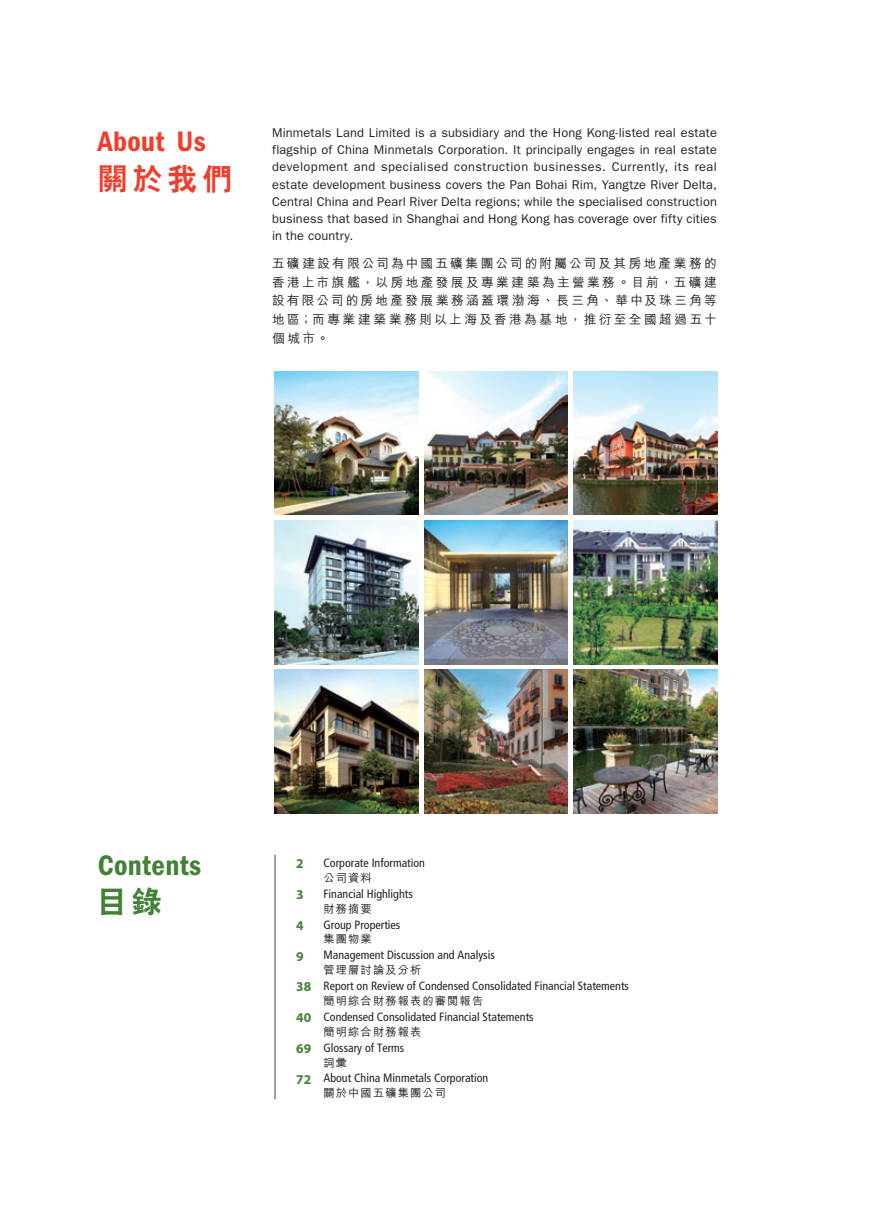
<style>
.page{position:relative;width:893px;height:1212px;background:#fff}
.page>*{position:absolute;margin:0;border:0;box-sizing:border-box;transform-origin:0 0}
.t1{font:800 30px "C Hei 2 HK";color:#ef3e2e}
.t2{font:800 30px "C Hei 2 HK";color:#438136}
.t3{font:29.25px "ITC Franklin Gothic Std Dm Cd";letter-spacing:.015em;color:#438136}
.t4{font:29.25px "ITC Franklin Gothic Std Dm Cd";letter-spacing:.015em;color:#ef3e2e}
.t5{font:700 13.5px "Myriad Pro";color:#438136}
.t6{font:12.75px/17.2px "ITC Franklin Gothic Std";letter-spacing:.01em;color:#231f20;text-align:justify}
.t7{font:500 12.75px/18.8px "M Hei HK";letter-spacing:.19em;color:#231f20;text-align:justify}
.t8{font:condensed 12px "Frutiger LT Std";color:#231f20}
.t9{font:500 11.25px "M Hei HK";letter-spacing:.1em;color:#231f20}
</style>
<div class="page">
<img style="left:424px;top:669px;width:144px;height:144px">
<img style="left:424px;top:520px;width:144px;height:144px">
<img style="left:274px;top:520px;width:144px;height:144px">
<img style="left:574px;top:669px;width:144px;height:144px">
<img style="left:574px;top:371px;width:144px;height:144px">
<img style="left:274px;top:371px;width:144px;height:144px">
<img style="left:574px;top:520px;width:144px;height:144px">
<img style="left:424px;top:371px;width:144px;height:144px">
<img style="left:274px;top:669px;width:144px;height:144px">
<hr style="left:274px;top:855px;width:2px;height:244px;background:#808285">
<p class="t4" style="left:98px;top:124px;width:110px">About Us</p>
<p class="t1" style="left:98px;top:159px;width:136px">關於我們</p>
<p class="t6" style="left:272px;top:124px;width:446px">Minmetals Land Limited is a subsidiary and the Hong Kong-listed real estate flagship of China Minmetals Corporation. It principally engages in real estate development and specialised construction businesses. Currently, its real estate development business covers the Pan Bohai Rim, Yangtze River Delta, Central China and Pearl River Delta regions; while the specialised construction business that based in Shanghai and Hong Kong has coverage over fifty cities in the country.</p>
<p class="t7" style="left:272px;top:253px;width:446px">五礦建設有限公司為中國五礦集團公司的附屬公司及其房地產業務的香港上市旗艦，以房地產發展及專業建築為主營業務。目前，五礦建設有限公司的房地產發展業務涵蓋環渤海、長三角、華中及珠三角等地區；而專業建築業務則以上海及香港為基地，推衍至全國超過五十個城市。</p>
<p class="t3" style="left:98px;top:849px;width:105px">Contents</p>
<p class="t2" style="left:97px;top:882px;width:66px">目錄</p>
<p class="t5" style="left:296px;top:855px;width:9px">2</p>
<p class="t5" style="left:296px;top:886px;width:9px">3</p>
<p class="t5" style="left:296px;top:916px;width:9px">4</p>
<p class="t5" style="left:296px;top:947px;width:9px">9</p>
<p class="t5" style="left:296px;top:978px;width:16px">38</p>
<p class="t5" style="left:296px;top:1009px;width:16px">40</p>
<p class="t5" style="left:296px;top:1039px;width:16px">69</p>
<p class="t5" style="left:296px;top:1070px;width:16px">72</p>
<p class="t8" style="left:323px;top:856px;width:103px">Corporate Information</p>
<p class="t8" style="left:323px;top:887px;width:91px">Financial Highlights</p>
<p class="t8" style="left:323px;top:917px;width:78px">Group Properties</p>
<p class="t8" style="left:323px;top:948px;width:173px">Management Discussion and Analysis</p>
<p class="t8" style="left:323px;top:979px;width:307px">Report on Review of Condensed Consolidated Financial Statements</p>
<p class="t8" style="left:323px;top:1010px;width:212px">Condensed Consolidated Financial Statements</p>
<p class="t8" style="left:323px;top:1040px;width:82px">Glossary of Terms</p>
<p class="t8" style="left:323px;top:1071px;width:166px">About China Minmetals Corporation</p>
<p class="t9" style="left:323px;top:869px;width:50px">公司資料</p>
<p class="t9" style="left:323px;top:900px;width:50px">財務摘要</p>
<p class="t9" style="left:323px;top:931px;width:50px">集團物業</p>
<p class="t9" style="left:323px;top:962px;width:99px">管理層討論及分析</p>
<p class="t9" style="left:323px;top:993px;width:161px">簡明綜合財務報表的審閱報告</p>
<p class="t9" style="left:323px;top:1023px;width:99px">簡明綜合財務報表</p>
<p class="t9" style="left:323px;top:1054px;width:25px">詞彙</p>
<p class="t9" style="left:323px;top:1085px;width:124px">關於中國五礦集團公司</p>
</div>
